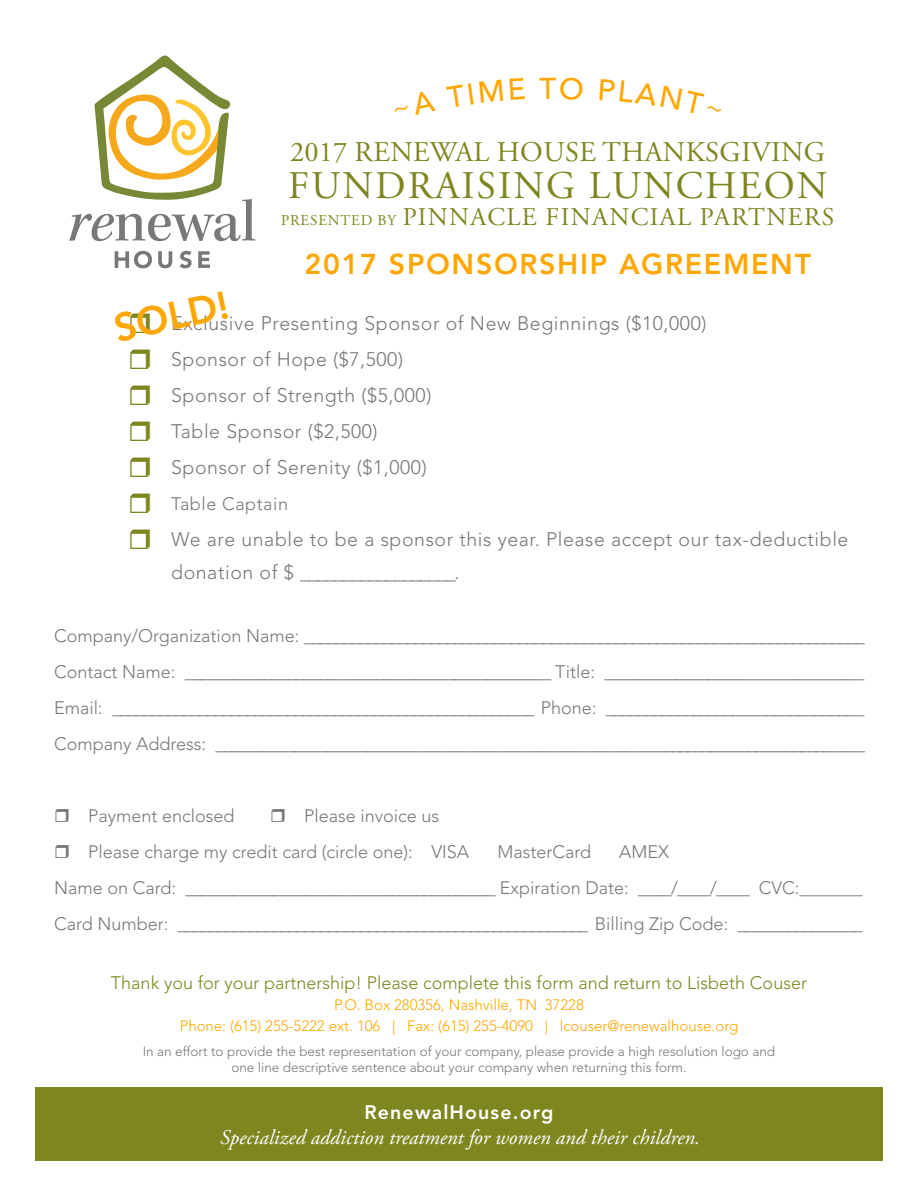
<style>
.page{position:relative;width:918px;height:1188px;background:#fff}
.page>*{position:absolute;margin:0;border:0;box-sizing:border-box;transform-origin:0 0}
.t1{font:39.15px "Adobe Garamond Pro";letter-spacing:.055em;color:#7e8620}
.t2{font:800 39px "Avenir LT Std";color:#ffa700}
.t3{font:28.5px "Adobe Garamond Pro";letter-spacing:.015em;color:#7e8620}
.t4{font:800 28.5px "Avenir LT Std";letter-spacing:.06em;color:#ffa700}
.t5{font:25.5px "Adobe Garamond Pro";letter-spacing:.055em;color:#7e8620}
.t6{font:italic 21px "Adobe Garamond Pro";color:#fff}
.t7{font:300 19.5px/33px "Avenir LT Std";letter-spacing:.03em;color:#77777a}
.t8{font:800 19.5px "Avenir LT Std";letter-spacing:.06em;color:#fff}
.t9{font:300 18px "Avenir LT Std";color:#77777a}
.t10{font:300 18px "Avenir LT Std";color:#7e8620}
.t11{font:300 18px "Avenir LT Std";letter-spacing:.03em;color:#77777a}
.t12{font:300 15px "Avenir LT Std";color:#ffa700}
.t13{font:300 13.5px "Avenir LT Std";color:#77777a}
.s1{font-size:15px}
</style>
<div class="page">
<div style="left:35px;top:1088px;width:848px;height:73px;background:#7e8620"></div>
<svg style="left:115px;top:251px;width:37px;height:17px"></svg>
<svg style="left:158px;top:251px;width:14px;height:17px"></svg>
<svg style="left:180px;top:251px;width:12px;height:17px"></svg>
<svg style="left:198px;top:251px;width:12px;height:17px"></svg>
<svg style="left:69px;top:55px;width:186px;height:186px"></svg>
<p class="t3" style="left:290px;top:135px;width:536px">2017 RENEWAL HOUSE THANKSGIVING</p>
<p class="t1" style="left:288px;top:162px;width:541px">FUNDRAISING LUNCHEON</p>
<p class="t5" style="left:281px;top:202px;width:555px"><span class="s1">PRESENTED BY</span> PINNACLE FINANCIAL PARTNERS</p>
<p class="t4" style="left:305px;top:247px;width:508px">2017 SPONSORSHIP AGREEMENT</p>
<p class="t2" style="left:110px;top:306px;width:118px;rotate:-12deg">SOLD!</p>
<p class="t7" style="left:171px;top:307px;width:537px">Exclusive Presenting Sponsor of New Beginnings ($10,000)</p>
<p class="t7" style="left:171px;top:343px;width:233px">Sponsor of Hope ($7,500)</p>
<p class="t7" style="left:171px;top:379px;width:262px">Sponsor of Strength ($5,000)</p>
<p class="t7" style="left:171px;top:415px;width:208px">Table Sponsor ($2,500)</p>
<p class="t7" style="left:171px;top:451px;width:257px">Sponsor of Serenity ($1,000)</p>
<p class="t11" style="left:171px;top:493px;width:118px">Table Captain</p>
<p class="t7" style="left:171px;top:523px;width:679px">We are unable to be a sponsor this year. Please accept our tax-deductible donation of $ __________________.</p>
<p class="t9" style="left:54px;top:625px;width:812px">Company/Organization Name: ______________________________________________________________________</p>
<p class="t9" style="left:54px;top:661px;width:812px">Contact Name: ______________________________________________ Title: ________________________________</p>
<p class="t9" style="left:54px;top:697px;width:812px">Email: _____________________________________________________ Phone: ________________________________</p>
<p class="t9" style="left:54px;top:733px;width:813px">Company Address: __________________________________________________________________________________</p>
<p class="t9" style="left:88px;top:805px;width:148px">Payment enclosed</p>
<p class="t9" style="left:304px;top:805px;width:137px">Please invoice us</p>
<p class="t9" style="left:88px;top:841px;width:383px">Please charge my credit card (circle one): VISA</p>
<p class="t9" style="left:497px;top:841px;width:95px">MasterCard</p>
<p class="t9" style="left:619px;top:841px;width:52px">AMEX</p>
<p class="t9" style="left:54px;top:877px;width:810px">Name on Card: _______________________________________ Expiration Date: ____/____/____ CVC:_______</p>
<p class="t9" style="left:54px;top:913px;width:810px">Card Number: ____________________________________________________ Billing Zip Code: _______________</p>
<p class="t10" style="left:111px;top:973px;width:698px">Thank you for your partnership! Please complete this form and return to Lisbeth Couser</p>
<p class="t12" style="left:334px;top:996px;width:251px">P.O. Box 280356, Nashville, TN 37228</p>
<p class="t12" style="left:180px;top:1017px;width:560px">Phone: (615) 255-5222 ext. 106 | Fax: (615) 255-4090 | lcouser@renewalhouse.org</p>
<p class="t13" style="left:143px;top:1043px;width:634px">In an effort to provide the best representation of your company, please provide a high resolution logo and</p>
<p class="t13" style="left:231px;top:1059px;width:457px">one line descriptive sentence about your company when returning this form.</p>
<p class="t8" style="left:364px;top:1101px;width:191px">RenewalHouse.org</p>
<p class="t6" style="left:220px;top:1125px;width:481px">Specialized addiction treatment for women and their children.</p>
</div>
